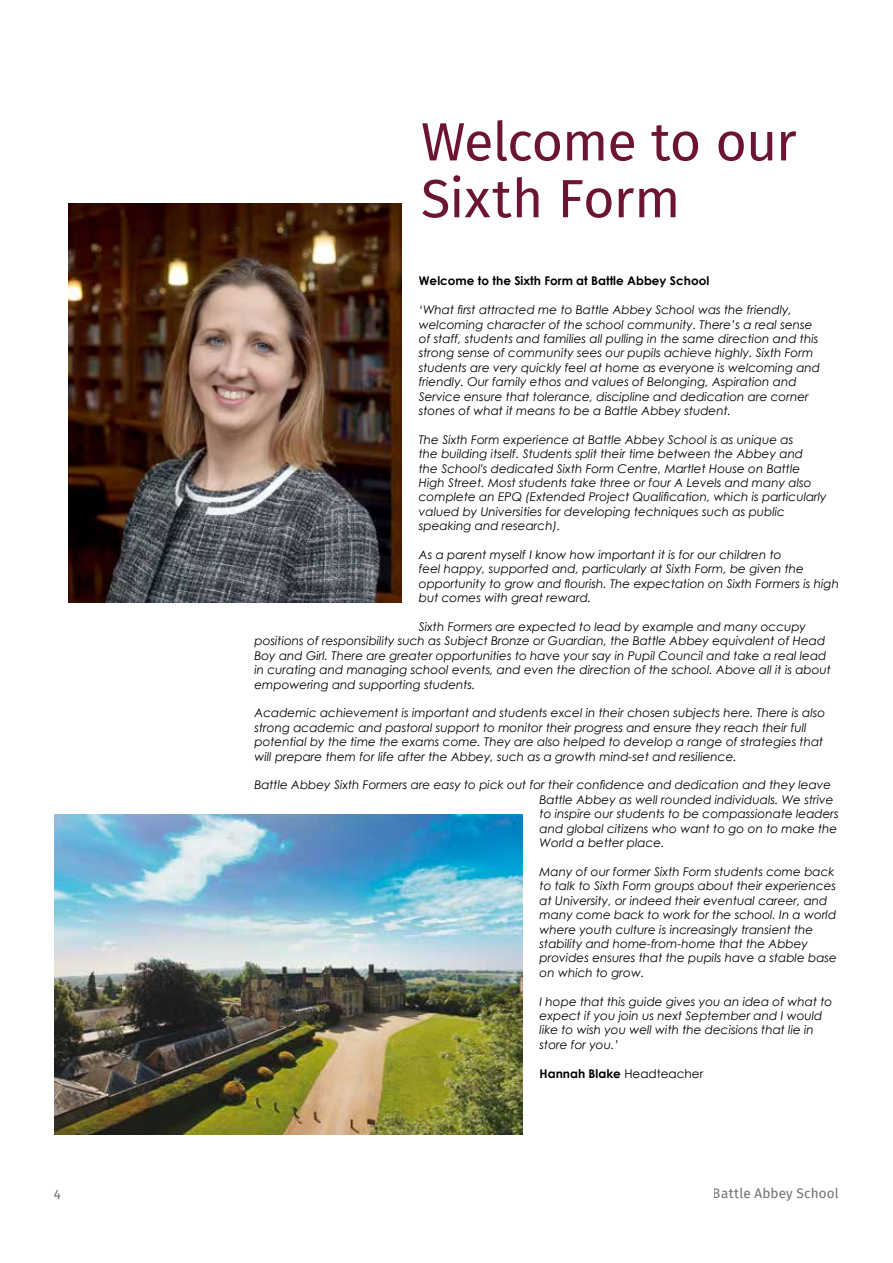
<style>
.page{position:relative;width:893px;height:1263px;background:#fff}
.page>*{position:absolute;margin:0;border:0;box-sizing:border-box;transform-origin:0 0}
.t1{font:53.85px/56.8px "Fira Sans";letter-spacing:-.015em;color:#6d1430}
.t2{font:13.5px "Fira Sans";letter-spacing:.015em;color:#707172}
.t3{font:italic 12px/14.4px "Century Gothic";color:#000}
.t4{font:700 12px "Century Gothic";color:#000}
.s1{font-weight:400}
</style>
<div class="page">
<hr style="left:892px;top:0;width:1px;height:1263px;background:#eeefef">
<img style="left:54px;top:814px;width:469px;height:320px">
<img style="left:68px;top:203px;width:334px;height:400px">
<h1 class="t1" style="left:421px;top:112px;width:377px">Welcome to our<br>Sixth Form</h1>
<p class="t4" style="left:419px;top:272px;width:292px">Welcome to the Sixth Form at Battle Abbey School</p>
<p class="t3" style="left:419px;top:302px;width:403px">‘What first attracted me to Battle Abbey School was the friendly, welcoming character of the school community. There’s a real sense of staff, students and families all pulling in the same direction and this strong sense of community sees our pupils achieve highly. Sixth Form students are very quickly feel at home as everyone is welcoming and friendly. Our family ethos and values of Belonging, Aspiration and Service ensure that tolerance, discipline and dedication are corner stones of what it means to be a Battle Abbey student.</p>
<p class="t3" style="left:419px;top:432px;width:409px">The Sixth Form experience at Battle Abbey School is as unique as<br>the building itself. Students split their time between the Abbey and<br>the School's dedicated Sixth Form Centre, Martlet House on Battle High Street. Most students take three or four A Levels and many also complete an EPQ (Extended Project Qualification, which is particularly valued by Universities for developing techniques such as public speaking and research).</p>
<p class="t3" style="left:419px;top:547px;width:422px">As a parent myself I know how important it is for our children to<br>feel happy, supported and, particularly at Sixth Form, be given the opportunity to grow and flourish. The expectation on Sixth Formers is high but comes with great reward.</p>
<p class="t3" style="left:254px;top:619px;width:578px;text-indent:164px">Sixth Formers are expected to lead by example and many occupy positions of responsibility such as Subject Bronze or Guardian, the Battle Abbey equivalent of Head Boy and Girl. There are greater opportunities to have your say in Pupil Council and take a real lead in curating and managing school events, and even the direction of the school. Above all it is about empowering and supporting students.</p>
<p class="t3" style="left:254px;top:706px;width:572px">Academic achievement is important and students excel in their chosen subjects here. There is also strong academic and pastoral support to monitor their progress and ensure they reach their full potential by the time the exams come. They are also helped to develop a range of strategies that will prepare them for life after the Abbey, such as a growth mind-set and resilience.</p>
<p class="t3" style="left:540px;top:778px;width:301px;text-indent:-285px">Battle Abbey Sixth Formers are easy to pick out for their confidence and dedication and they leave Battle Abbey as well rounded individuals. We strive to inspire our students to be compassionate leaders and global citizens who want to go on to make the World a better place.</p>
<p class="t3" style="left:540px;top:864px;width:299px">Many of our former Sixth Form students come back to talk to Sixth Form groups about their experiences at University, or indeed their eventual career, and many come back to work for the school. In a world where youth culture is increasingly transient the stability and home-from-home that the Abbey provides ensures that the pupils have a stable base on which to grow.</p>
<p class="t3" style="left:540px;top:994px;width:294px">I hope that this guide gives you an idea of what to expect if you join us next September and I would like to wish you well with the decisions that lie in store for you.’</p>
<p class="t4" style="left:540px;top:1064px;width:165px">Hannah Blake <span class="s1">Headteacher</span></p>
<p class="t2" style="left:54px;top:1184px;width:9px">4</p>
<p class="t2" style="left:713px;top:1183px;width:127px">Battle Abbey School</p>
</div>
